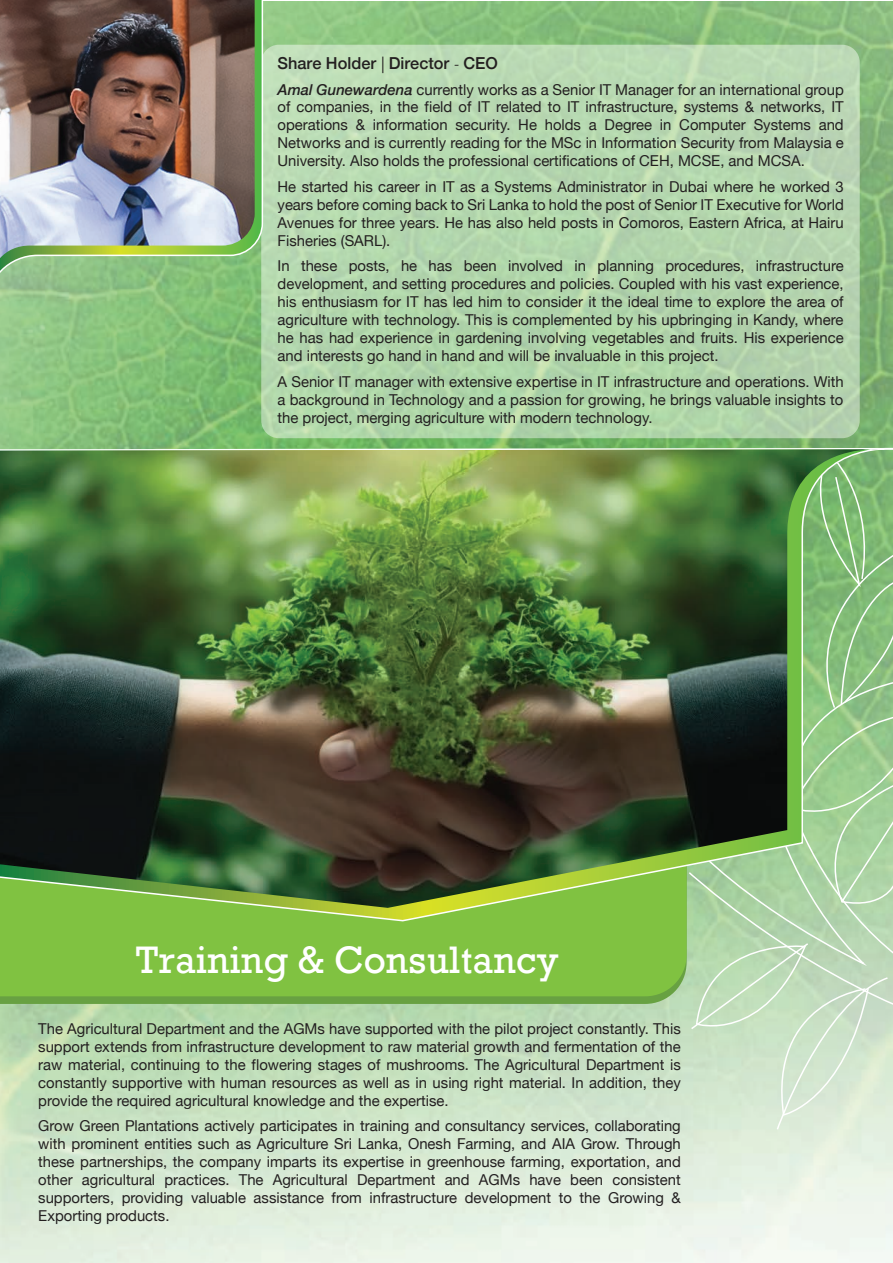
<style>
.page{position:relative;width:893px;height:1263px;background:#fff}
.page>*{position:absolute;margin:0;border:0;box-sizing:border-box;transform-origin:0 0}
.t1{font:36px "Rockwell";color:#fff}
.t2{font:500 16.5px "Helvetica Neue";color:#231f20}
.t3{font:15px/18px "Helvetica Neue";color:#231f20;text-align:justify}
.s1{font-family:"Minion Pro";font-weight:400}
.s2{font-weight:500;font-style:italic}
</style>
<div class="page">
<img style="left:0;top:1px;width:893px;height:1262px">
<svg style="left:0;top:996px;width:686px;height:8px;fill:#68a142"></svg>
<div style="left:0;top:922px;width:686px;height:74px;background:#80c241"></div>
<div style="left:261px;top:45px;width:599px;height:393px;background:#b5d7ae;border-radius:18px"></div>
<svg style="left:686px;top:922px;width:207px;height:214px"></svg>
<svg style="left:0;top:443px;width:893px;height:479px"></svg>
<img style="left:0;top:449px;width:878px;height:459px">
<svg style="left:0;top:0;width:264px;height:322px"></svg>
<img style="left:0;top:0;width:255px;height:258px">
<p class="t2" style="left:278px;top:50px;width:222px">Share Holder <span class="s1">|</span> Director <span class="s1">-</span> CEO</p>
<p class="t3" style="left:278px;top:81px;width:568px"><span class="s2">Amal Gunewardena</span> currently works as a Senior IT Manager for an international group of companies, in the field of IT related to IT infrastructure, systems &amp; networks, IT operations &amp; information security. He holds a Degree in Computer Systems and Networks and is currently reading for the MSc in Information Security from Malaysia e University. Also holds the professional certifications of CEH, MCSE, and MCSA.</p>
<p class="t3" style="left:278px;top:178px;width:568px">He started his career in IT as a Systems Administrator in Dubai where he worked 3 years before coming back to Sri Lanka to hold the post of Senior IT Executive for World Avenues for three years. He has also held posts in Comoros, Eastern Africa, at Hairu Fisheries (SARL).</p>
<p class="t3" style="left:278px;top:258px;width:568px">In these posts, he has been involved in planning procedures, infrastructure development, and setting procedures and policies. Coupled with his vast experience, his enthusiasm for IT has led him to consider it the ideal time to explore the area of agriculture with technology. This is complemented by his upbringing in Kandy, where he has had experience in gardening involving vegetables and fruits. His experience and interests go hand in hand and will be invaluable in this project.</p>
<p class="t3" style="left:278px;top:373px;width:568px">A Senior IT manager with extensive expertise in IT infrastructure and operations. With a background in Technology and a passion for growing, he brings valuable insights to the project, merging agriculture with modern technology.</p>
<h1 class="t1" style="left:135px;top:938px;width:425px">Training &amp; Consultancy</h1>
<p class="t3" style="left:38px;top:1020px;width:644px">The Agricultural Department and the AGMs have supported with the pilot project constantly. This support extends from infrastructure development to raw material growth and fermentation of the raw material, continuing to the flowering stages of mushrooms. The Agricultural Department is constantly supportive with human resources as well as in using right material. In addition, they provide the required agricultural knowledge and the expertise.</p>
<p class="t3" style="left:38px;top:1117px;width:644px">Grow Green Plantations actively participates in training and consultancy services, collaborating with prominent entities such as Agriculture Sri Lanka, Onesh Farming, and AIA Grow. Through these partnerships, the company imparts its expertise in greenhouse farming, exportation, and other agricultural practices. The Agricultural Department and AGMs have been consistent supporters, providing valuable assistance from infrastructure development to the Growing &amp; Exporting products.</p>
</div>
